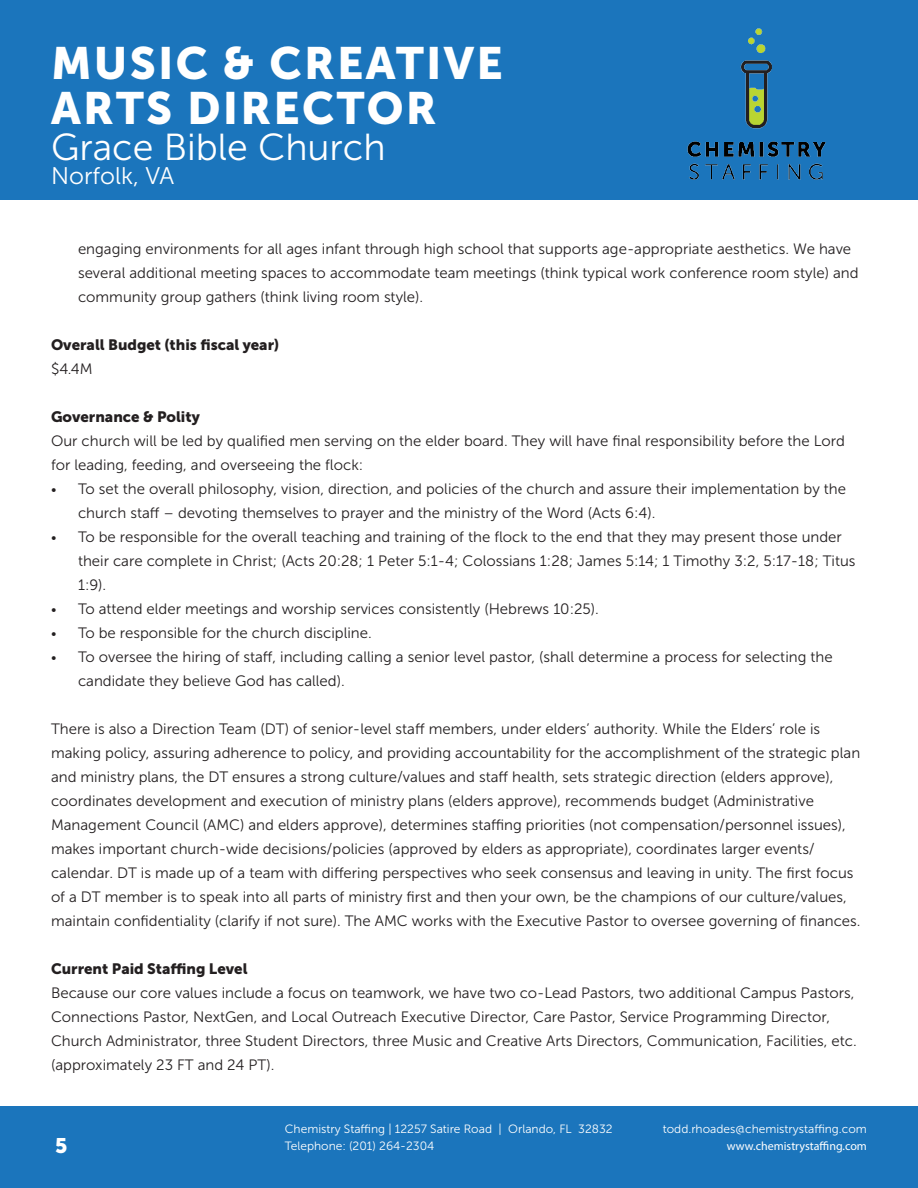
<style>
.page{position:relative;width:918px;height:1188px;background:#fff}
.page>*{position:absolute;margin:0;border:0;box-sizing:border-box;transform-origin:0 0}
.t1{font:45px/45px "Museo Sans 900";letter-spacing:.05em;color:#fff}
.t2{font:37.5px "Museo Sans 300";color:#fff}
.t3{font:24px "Museo Sans 300";color:#fff}
.t4{font:21px "Museo Sans 900";color:#fff}
.t5{font:15px/24px "Museo Sans 300";color:#231f20}
.t6{font:15px "Museo Sans 900";color:#231f20}
.t7{font:12px/16.5px "Museo Sans 300";color:#fff}
.t8{font:12px "Myriad Pro";color:#fff}
.s1{font-size:13.5px}
</style>
<div class="page">
<div style="left:0;top:1107px;width:918px;height:81px;background:#1b75bc"></div>
<div style="left:0;top:0;width:918px;height:200px;background:#1b75bc"></div>
<img style="left:633px;top:0;width:234px;height:193px">
<h1 class="t1" style="left:51px;top:40px;width:453px">MUSIC &amp; CREATIVE<br>ARTS DIRECTOR</h1>
<h2 class="t2" style="left:51px;top:127px;width:336px">Grace Bible Church</h2>
<h3 class="t3" style="left:51px;top:163px;width:125px">Norfolk, VA</h3>
<p class="t5" style="left:78px;top:237px;width:782px">engaging environments for all ages infant through high school that supports age-appropriate aesthetics. We have several additional meeting spaces to accommodate team meetings (think typical work conference room style) and community group gathers (think living room style).</p>
<p class="t6" style="left:51px;top:336px;width:230px">Overall Budget (this fiscal year)</p>
<p class="t5" style="left:51px;top:357px;width:43px">$4.4M</p>
<p class="t6" style="left:51px;top:408px;width:150px">Governance &amp; Polity</p>
<p class="t5" style="left:51px;top:429px;width:795px">Our church will be led by qualified men serving on the elder board. They will have final responsibility before the Lord for leading, feeding, and overseeing the flock:</p>
<p class="t5" style="left:78px;top:477px;width:770px;text-indent:-27px"><span class="s1">•</span> To set the overall philosophy, vision, direction, and policies of the church and assure their implementation by the church staff – devoting themselves to prayer and the ministry of the Word (Acts 6:4).</p>
<p class="t5" style="left:78px;top:525px;width:779px;text-indent:-27px"><span class="s1">•</span> To be responsible for the overall teaching and training of the flock to the end that they may present those under their care complete in Christ; (Acts 20:28; 1 Peter 5:1-4; Colossians 1:28; James 5:14; 1 Timothy 3:2, 5:17-18; Titus<br>1:9).</p>
<p class="t5" style="left:51px;top:597px;width:549px"><span class="s1">•</span> To attend elder meetings and worship services consistently (Hebrews 10:25).</p>
<p class="t5" style="left:51px;top:621px;width:322px"><span class="s1">•</span> To be responsible for the church discipline.</p>
<p class="t5" style="left:78px;top:645px;width:756px;text-indent:-27px"><span class="s1">•</span> To oversee the hiring of staff, including calling a senior level pastor, (shall determine a process for selecting the candidate they believe God has called).</p>
<p class="t5" style="left:51px;top:717px;width:811px">There is also a Direction Team (DT) of senior-level staff members, under elders’ authority. While the Elders’ role is making policy, assuring adherence to policy, and providing accountability for the accomplishment of the strategic plan and ministry plans, the DT ensures a strong culture/values and staff health, sets strategic direction (elders approve), coordinates development and execution of ministry plans (elders approve), recommends budget (Administrative Management Council (AMC) and elders approve), determines staffing priorities (not compensation/personnel issues), makes important church-wide decisions/policies (approved by elders as appropriate), coordinates larger events/ calendar. DT is made up of a team with differing perspectives who seek consensus and leaving in unity. The first focus of a DT member is to speak into all parts of ministry first and then your own, be the champions of our culture/values, maintain confidentiality (clarify if not sure). The AMC works with the Executive Pastor to oversee governing of finances.</p>
<p class="t6" style="left:51px;top:960px;width:198px">Current Paid Staffing Level</p>
<p class="t5" style="left:51px;top:981px;width:807px">Because our core values include a focus on teamwork, we have two co-Lead Pastors, two additional Campus Pastors,<br>Connections Pastor, NextGen, and Local Outreach Executive Director, Care Pastor, Service Programming Director,<br>Church Administrator, three Student Directors, three Music and Creative Arts Directors, Communication, Facilities, etc.</p>
<p class="t5" style="left:51px;top:1053px;width:225px">(approximately 23 FT and 24 PT).</p>
<h3 class="t4" style="left:55px;top:1133px;width:14px">5</h3>
<p class="t7" style="left:285px;top:1121px;width:329px">Chemistry Staffing | 12257 Satire Road | Orlando, FL 32832<br>Telephone: (201) 264-2304</p>
<p class="t7" style="left:663px;top:1121px;width:206px">todd.rhoades@chemistrystaffing.com</p>
<p class="t8" style="left:727px;top:1138px;width:142px">www.chemistrystaffing.com</p>
</div>
